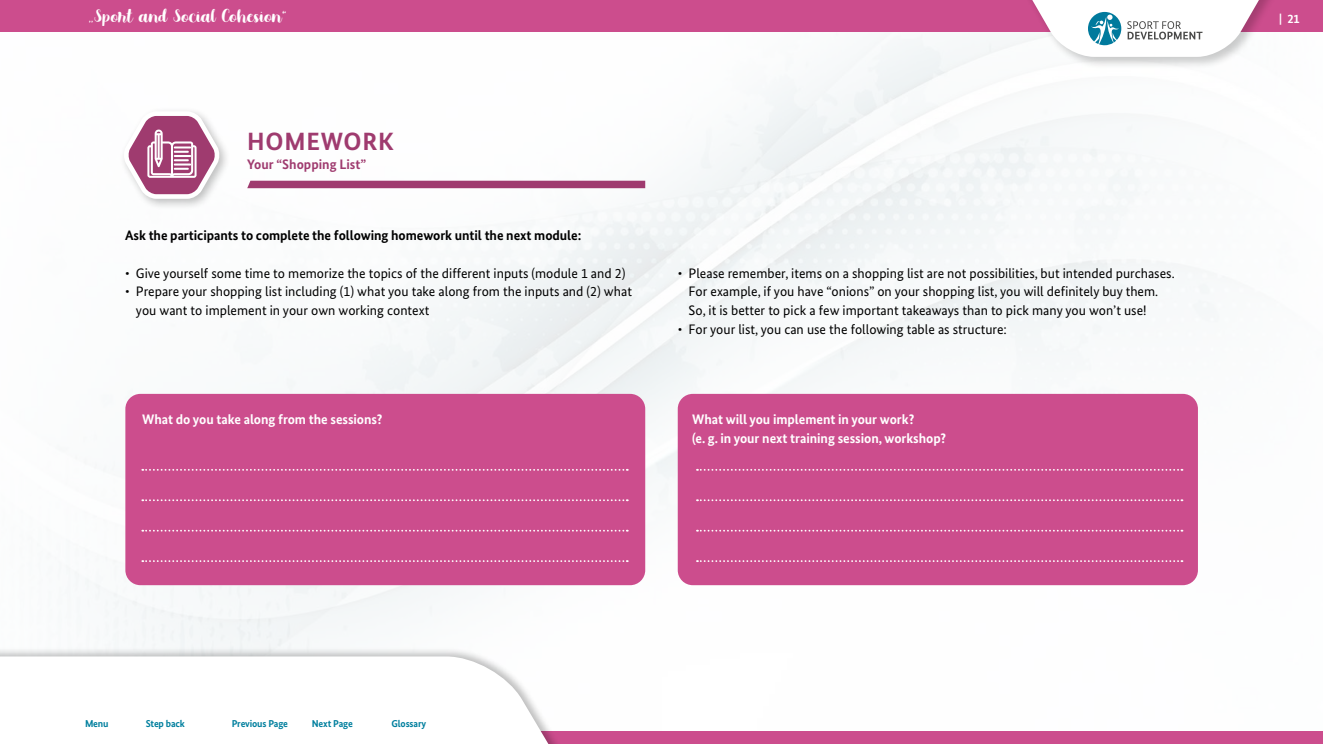
<style>
.page{position:relative;width:1323px;height:744px;background:#fff}
.page>*{position:absolute;margin:0;border:0;box-sizing:border-box;transform-origin:0 0}
.t1{font:700 25px "Bundes Sans";letter-spacing:.03em;color:#9f3b6f}
.t2{font:22.5px "Moonbright Demo";color:#fff}
.t3{font:13.75px/18.8px "Bundes Sans";color:#000}
.t4{font:700 13.75px/18.8px "Bundes Sans";letter-spacing:-.005em;color:#fff}
.t5{font:700 13.75px "Bundes Sans";letter-spacing:-.005em;color:#000}
.t6{font:700 13.75px "Bundes Sans";color:#9f3b6f}
.t7{font:700 12.5px "Bundes Sans";color:#fff}
.t8{font:700 10px "Bundes Sans";letter-spacing:-.015em;color:#007f9e}
</style>
<div class="page">
<div style="left:119px;top:106px;width:112px;height:104px;background:#000;opacity:.25"></div>
<svg style="left:119px;top:109px;width:105px;height:92px"></svg>
<div style="left:247px;top:181px;width:398px;height:7px;background:#9f3b6f"></div>
<div style="left:125px;top:394px;width:520px;height:191px;background:#cc4d8d;border-radius:15px"></div>
<div style="left:678px;top:394px;width:520px;height:191px;background:#cc4d8d;border-radius:15px"></div>
<svg style="left:142px;top:469px;width:486px;height:2px"></svg>
<svg style="left:697px;top:469px;width:485px;height:2px"></svg>
<svg style="left:142px;top:499px;width:486px;height:2px"></svg>
<svg style="left:697px;top:499px;width:485px;height:2px"></svg>
<svg style="left:142px;top:530px;width:486px;height:1px"></svg>
<svg style="left:697px;top:530px;width:485px;height:1px"></svg>
<svg style="left:142px;top:560px;width:486px;height:2px"></svg>
<svg style="left:697px;top:560px;width:485px;height:2px"></svg>
<div style="left:0;top:0;width:1322px;height:32px;background:#cc4d8d"></div>
<div style="left:0;top:731px;width:1322px;height:13px;background:#cc4d8d"></div>
<div style="left:990px;top:0;width:321px;height:70px;background:#000;opacity:.2"></div>
<svg style="left:987px;top:0;width:316px;height:59px"></svg>
<div style="left:0;top:648px;width:699px;height:96px;background:#000;opacity:.25"></div>
<svg style="left:0;top:656px;width:697px;height:88px"></svg>
<h2 class="t2" style="left:88px;top:5px;width:200px">„Sport and Social Cohesion“</h2>
<h1 class="t1" style="left:247px;top:126px;width:148px">HOMEWORK</h1>
<p class="t6" style="left:247px;top:156px;width:121px">Your “Shopping List”</p>
<p class="t5" style="left:125px;top:227px;width:458px">Ask the participants to complete the following homework until the next module:</p>
<p class="t3" style="left:125px;top:263px;width:502px">• Give yourself some time to memorize the topics of the different inputs (module 1 and 2)</p>
<p class="t3" style="left:136px;top:282px;width:497px;text-indent:-11px">• Prepare your shopping list including (1) what you take along from the inputs and (2) what you want to implement in your own working context</p>
<p class="t3" style="left:688px;top:263px;width:487px;text-indent:-11px">• Please remember, items on a shopping list are not possibilities, but intended purchases.<br>For example, if you have “onions” on your shopping list, you will definitely buy them.<br>So, it is better to pick a few important takeaways than to pick many you won’t use!</p>
<p class="t3" style="left:678px;top:320px;width:331px">• For your list, you can use the following table as structure:</p>
<p class="t4" style="left:142px;top:410px;width:242px">What do you take along from the sessions?</p>
<p class="t4" style="left:692px;top:410px;width:256px">What will you implement in your work?<br>(e. g. in your next training session, workshop?</p>
<p class="t7" style="left:1279px;top:11px;width:22px">| 21</p>
<p class="t8" style="left:85px;top:717px;width:25px">Menu</p>
<p class="t8" style="left:146px;top:717px;width:41px">Step back</p>
<p class="t8" style="left:232px;top:717px;width:58px">Previous Page</p>
<p class="t8" style="left:312px;top:717px;width:42px">Next Page</p>
<p class="t8" style="left:391px;top:717px;width:36px">Glossary</p>
</div>
